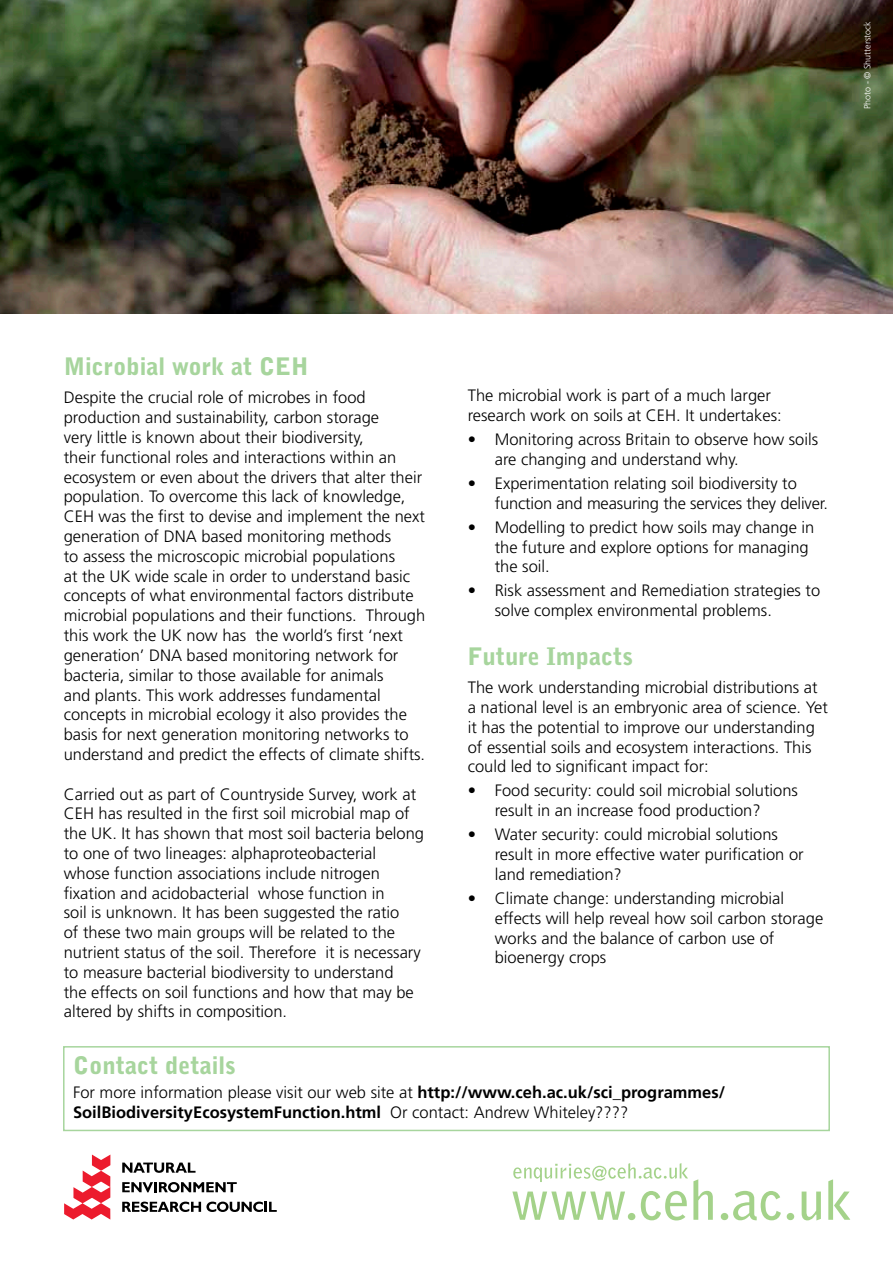
<style>
.page{position:relative;width:893px;height:1263px;background:#fff}
.page>*{position:absolute;margin:0;border:0;box-sizing:border-box;transform-origin:0 0}
.t1{font:900 24px "Bell Gothic Std";color:#a7d59d}
.t2{font:300 16.5px/19.8px "Frutiger LT Std";color:#000}
.t3{font:700 16.5px/19.8px "Frutiger LT Std";color:#000}
.t4{font:300 9px "Frutiger LT Std";color:#fff}
.s1{font-weight:300}
</style>
<div class="page">
<img style="left:0;top:0;width:893px;height:314px">
<svg style="left:122px;top:1162px;width:74px;height:11px"></svg>
<svg style="left:122px;top:1182px;width:115px;height:10px"></svg>
<svg style="left:122px;top:1201px;width:155px;height:11px"></svg>
<svg style="left:64px;top:1154px;width:46px;height:65px"></svg>
<svg style="left:512px;top:1163px;width:201px;height:57px"></svg>
<div style="left:721px;top:1213px;width:7px;height:7px;background:#a4d28a;border-radius:50%"></div>
<svg style="left:733px;top:1191px;width:48px;height:29px"></svg>
<div style="left:787px;top:1213px;width:7px;height:7px;background:#a4d28a;border-radius:50%"></div>
<svg style="left:802px;top:1191px;width:19px;height:29px"></svg>
<svg style="left:828px;top:1179px;width:22px;height:41px"></svg>
<div style="left:63px;top:1046px;width:767px;height:85px;border:2px solid #a7d59d"></div>
<p class="t4" style="left:862px;top:109px;width:90px;rotate:-90deg">Photo - © Shutterstock</p>
<h1 class="t1" style="left:64px;top:353px;width:246px">M icrobial work at CE H</h1>
<p class="t2" style="left:64px;top:388px;width:363px">Despite the crucial role of microbes in food production and sustainability, carbon storage<br>very little is known about their biodiversity,<br>their functional roles and interactions within an ecosystem or even about the drivers that alter their population. To overcome this lack of knowledge, CEH was the first to devise and implement the next generation of DNA based monitoring methods<br>to assess the microscopic microbial populations<br>at the UK wide scale in order to understand basic concepts of what environmental factors distribute microbial populations and their functions. Through this work the UK now has the world’s first ‘next generation’ DNA based monitoring network for bacteria, similar to those available for animals<br>and plants. This work addresses fundamental concepts in microbial ecology it also provides the basis for next generation monitoring networks to understand and predict the effects of climate shifts.</p>
<p class="t2" style="left:64px;top:784px;width:362px">Carried out as part of Countryside Survey, work at CEH has resulted in the first soil microbial map of the UK. It has shown that most soil bacteria belong to one of two lineages: alphaproteobacterial whose function associations include nitrogen fixation and acidobacterial whose function in<br>soil is unknown. It has been suggested the ratio<br>of these two main groups will be related to the nutrient status of the soil. Therefore it is necessary to measure bacterial biodiversity to understand<br>the effects on soil functions and how that may be altered by shifts in composition.</p>
<p class="t2" style="left:468px;top:386px;width:315px">The microbial work is part of a much larger research work on soils at CEH. It undertakes:</p>
<p class="t2" style="left:495px;top:430px;width:325px;text-indent:-27px">• Monitoring across Britain to observe how soils are changing and understand why.</p>
<p class="t2" style="left:495px;top:474px;width:335px;text-indent:-27px">• Experimentation relating soil biodiversity to function and measuring the services they deliver.</p>
<p class="t2" style="left:495px;top:517px;width:321px;text-indent:-27px">• Modelling to predict how soils may change in the future and explore options for managing the soil.</p>
<p class="t2" style="left:495px;top:581px;width:327px;text-indent:-27px">• Risk assessment and Remediation strategies to solve complex environmental problems.</p>
<h1 class="t1" style="left:468px;top:642px;width:167px">Future Impacts</h1>
<p class="t2" style="left:468px;top:678px;width:362px">The work understanding microbial distributions at a national level is an embryonic area of science. Yet it has the potential to improve our understanding of essential soils and ecosystem interactions. This could led to significant impact for:</p>
<p class="t2" style="left:495px;top:781px;width:305px;text-indent:-27px">• Food security: could soil microbial solutions result in an increase food production?</p>
<p class="t2" style="left:495px;top:825px;width:310px;text-indent:-27px">• Water security: could microbial solutions result in more effective water purification or land remediation?</p>
<p class="t2" style="left:495px;top:889px;width:330px;text-indent:-27px">• Climate change: understanding microbial effects will help reveal how soil carbon storage works and the balance of carbon use of bioenergy crops</p>
<h1 class="t1" style="left:73px;top:1051px;width:164px">C ontact details</h1>
<p class="t3" style="left:73px;top:1082px;width:654px"><span class="s1">For more information please visit our web site at</span> http://www.ceh.ac.uk/sci_programmes/<br>SoilBiodiversityEcosystemFunction.html <span class="s1">Or contact: Andrew Whiteley????</span></p>
</div>
